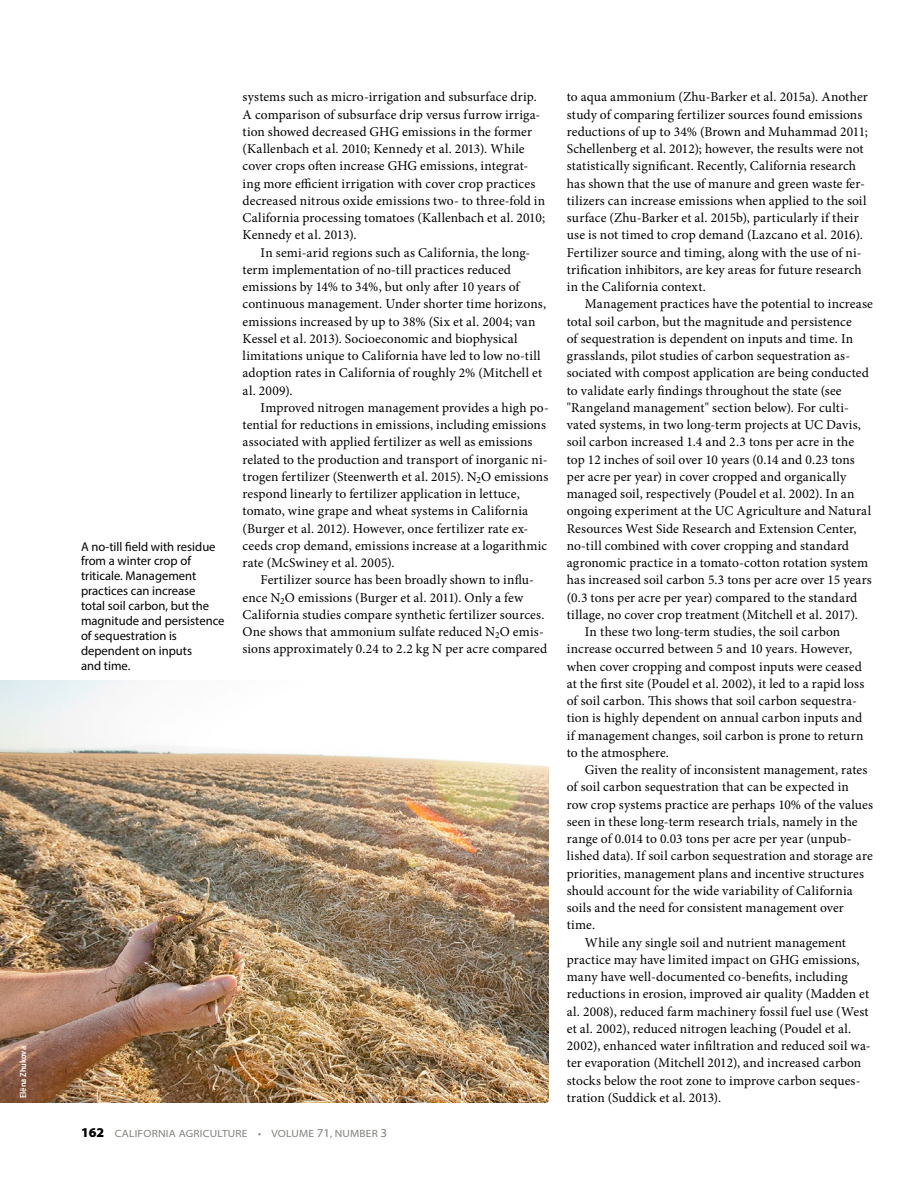
<style>
.page{position:relative;width:918px;height:1188px;background:#fff}
.page>*{position:absolute;margin:0;border:0;box-sizing:border-box;transform-origin:0 0}
.t1{font:13.5px/17.2px "Minion Pro";letter-spacing:.01em;color:#000}
.t2{font:12.75px/15px "Myriad Pro";color:#000}
.t3{font:semi-expanded 10.5px "Myriad Pro";letter-spacing:.02em;color:#7e817b}
.t4{font:600 semi-condensed 9px "Myriad Pro";color:#fff}
.s1{font-weight:900;font-stretch:normal;font-size:13.5px;color:#000}
.s2{font-size:12px}
</style>
<div class="page">
<img style="left:0;top:680px;width:549px;height:422px">
<p class="t4" style="left:18px;top:1098px;width:53px;rotate:-90deg">Elëna Zhukova</p>
<p class="t2" style="left:81px;top:539px;width:145px">A no-till field with residue from a winter crop of triticale. Management practices can increase<br>total soil carbon, but the magnitude and persistence of sequestration is dependent on inputs<br>and time.</p>
<p class="t1" style="left:243px;top:88px;width:304px">systems such as micro-irrigation and subsurface drip.<br>A comparison of subsurface drip versus furrow irriga&shy;tion showed decreased GHG emissions in the former (Kallenbach et al. 2010; Kennedy et al. 2013). While cover crops often increase GHG emissions, integrat&shy;ing more efficient irrigation with cover crop practices decreased nitrous oxide emissions two- to three-fold in California processing tomatoes (Kallenbach et al. 2010; Kennedy et al. 2013).</p>
<p class="t1" style="left:243px;top:244px;width:305px;text-indent:18px">In semi-arid regions such as California, the long&shy;term implementation of no-till practices reduced emissions by 14% to 34%, but only after 10 years of continuous management. Under shorter time horizons, emissions increased by up to 38% (Six et al. 2004; van Kessel et al. 2013). Socioeconomic and biophysical limitations unique to California have led to low no-till adoption rates in California of roughly 2% (Mitchell et al. 2009).</p>
<p class="t1" style="left:243px;top:399px;width:308px;text-indent:18px">Improved nitrogen management provides a high po&shy;tential for reductions in emissions, including emissions associated with applied fertilizer as well as emissions related to the production and transport of inorganic ni&shy;trogen fertilizer (Steenwerth et al. 2015). N<sub>2</sub>O emissions respond linearly to fertilizer application in lettuce, tomato, wine grape and wheat systems in California (Burger et al. 2012). However, once fertilizer rate ex&shy;ceeds crop demand, emissions increase at a logarithmic rate (McSwiney et al. 2005).</p>
<p class="t1" style="left:243px;top:571px;width:306px;text-indent:18px">Fertilizer source has been broadly shown to influ&shy;ence N<sub>2</sub>O emissions (Burger et al. 2011). Only a few California studies compare synthetic fertilizer sources.<br>One shows that ammonium sulfate reduced N<sub>2</sub>O emis&shy;sions approximately 0.24 to 2.2 kg N per acre compared</p>
<p class="t3" style="left:81px;top:1127px;width:308px"><span class="s1">162</span> CALIFORNIA AGRICULTURE • VOLUME <span class="s2">71</span>, NUMBER <span class="s2">3</span></p>
<p class="t1" style="left:567px;top:88px;width:303px">to aqua ammonium (Zhu-Barker et al. 2015a). Another study of comparing fertilizer sources found emissions reductions of up to 34% (Brown and Muhammad 2011; Schellenberg et al. 2012); however, the results were not statistically significant. Recently, California research has shown that the use of manure and green waste fer&shy;tilizers can increase emissions when applied to the soil surface (Zhu-Barker et al. 2015b), particularly if their use is not timed to crop demand (Lazcano et al. 2016).<br>Fertilizer source and timing, along with the use of ni&shy;trification inhibitors, are key areas for future research in the California context.</p>
<p class="t1" style="left:585px;top:295px;width:290px">Management practices have the potential to increase</p>
<p class="t1" style="left:567px;top:313px;width:287px">total soil carbon, but the magnitude and persistence</p>
<p class="t1" style="left:567px;top:330px;width:288px">of sequestration is dependent on inputs and time. In</p>
<p class="t1" style="left:567px;top:347px;width:285px">grasslands, pilot studies of carbon sequestration as-</p>
<p class="t1" style="left:567px;top:364px;width:304px">sociated with compost application are being conducted</p>
<p class="t1" style="left:567px;top:382px;width:276px">to validate early findings throughout the state (see</p>
<p class="t1" style="left:567px;top:399px;width:284px">"Rangeland management" section below). For culti-</p>
<p class="t1" style="left:567px;top:416px;width:296px">vated systems, in two long-term projects at UC Davis,</p>
<p class="t1" style="left:567px;top:433px;width:289px">soil carbon increased 1.4 and 2.3 tons per acre in the</p>
<p class="t1" style="left:567px;top:451px;width:290px">top 12 inches of soil over 10 years (0.14 and 0.23 tons</p>
<p class="t1" style="left:567px;top:468px;width:281px">per acre per year) in cover cropped and organically</p>
<p class="t1" style="left:567px;top:485px;width:289px">managed soil, respectively (Poudel et al. 2002). In an</p>
<p class="t1" style="left:567px;top:502px;width:306px">ongoing experiment at the UC Agriculture and Natural</p>
<p class="t1" style="left:567px;top:520px;width:291px">Resources West Side Research and Extension Center,</p>
<p class="t1" style="left:567px;top:537px;width:284px">no-till combined with cover cropping and standard</p>
<p class="t1" style="left:567px;top:554px;width:303px">agronomic practice in a tomato-cotton rotation system</p>
<p class="t1" style="left:567px;top:571px;width:307px">has increased soil carbon 5.3 tons per acre over 15 years</p>
<p class="t1" style="left:567px;top:589px;width:292px">(0.3 tons per acre per year) compared to the standard</p>
<p class="t1" style="left:567px;top:606px;width:293px">tillage, no cover crop treatment (Mitchell et al. 2017).</p>
<p class="t1" style="left:585px;top:623px;width:257px">In these two long-term studies, the soil carbon</p>
<p class="t1" style="left:567px;top:640px;width:287px">increase occurred between 5 and 10 years. However,</p>
<p class="t1" style="left:567px;top:658px;width:296px">when cover cropping and compost inputs were ceased</p>
<p class="t1" style="left:567px;top:675px;width:299px">at the first site (Poudel et al. 2002), it led to a rapid loss</p>
<p class="t1" style="left:567px;top:692px;width:292px">of soil carbon. This shows that soil carbon sequestra-</p>
<p class="t1" style="left:567px;top:709px;width:297px">tion is highly dependent on annual carbon inputs and</p>
<p class="t1" style="left:567px;top:727px;width:298px">if management changes, soil carbon is prone to return</p>
<p class="t1" style="left:567px;top:744px;width:104px">to the atmosphere.</p>
<p class="t1" style="left:585px;top:761px;width:284px">Given the reality of inconsistent management, rates</p>
<p class="t1" style="left:567px;top:779px;width:284px">of soil carbon sequestration that can be expected in</p>
<p class="t1" style="left:567px;top:796px;width:308px">row crop systems practice are perhaps 10% of the values</p>
<p class="t1" style="left:567px;top:813px;width:292px">seen in these long-term research trials, namely in the</p>
<p class="t1" style="left:567px;top:830px;width:286px">range of 0.014 to 0.03 tons per acre per year (unpub-</p>
<p class="t1" style="left:567px;top:848px;width:308px">lished data). If soil carbon sequestration and storage are</p>
<p class="t1" style="left:567px;top:865px;width:299px">priorities, management plans and incentive structures</p>
<p class="t1" style="left:567px;top:882px;width:287px">should account for the wide variability of California</p>
<p class="t1" style="left:567px;top:899px;width:279px">soils and the need for consistent management over</p>
<p class="t1" style="left:567px;top:917px;width:30px">time.</p>
<p class="t1" style="left:585px;top:934px;width:263px">While any single soil and nutrient management</p>
<p class="t1" style="left:567px;top:951px;width:294px">practice may have limited impact on GHG emissions,</p>
<p class="t1" style="left:567px;top:968px;width:283px">many have well-documented co-benefits, including</p>
<p class="t1" style="left:567px;top:986px;width:304px">reductions in erosion, improved air quality (Madden et</p>
<p class="t1" style="left:567px;top:1003px;width:303px">al. 2008), reduced farm machinery fossil fuel use (West</p>
<p class="t1" style="left:567px;top:1020px;width:286px">et al. 2002), reduced nitrogen leaching (Poudel et al.</p>
<p class="t1" style="left:567px;top:1037px;width:305px">2002), enhanced water infiltration and reduced soil wa-</p>
<p class="t1" style="left:567px;top:1055px;width:296px">ter evaporation (Mitchell 2012), and increased carbon</p>
<p class="t1" style="left:567px;top:1072px;width:295px">stocks below the root zone to improve carbon seques-</p>
<p class="t1" style="left:567px;top:1089px;width:156px">tration (Suddick et al. 2013).</p>
</div>
